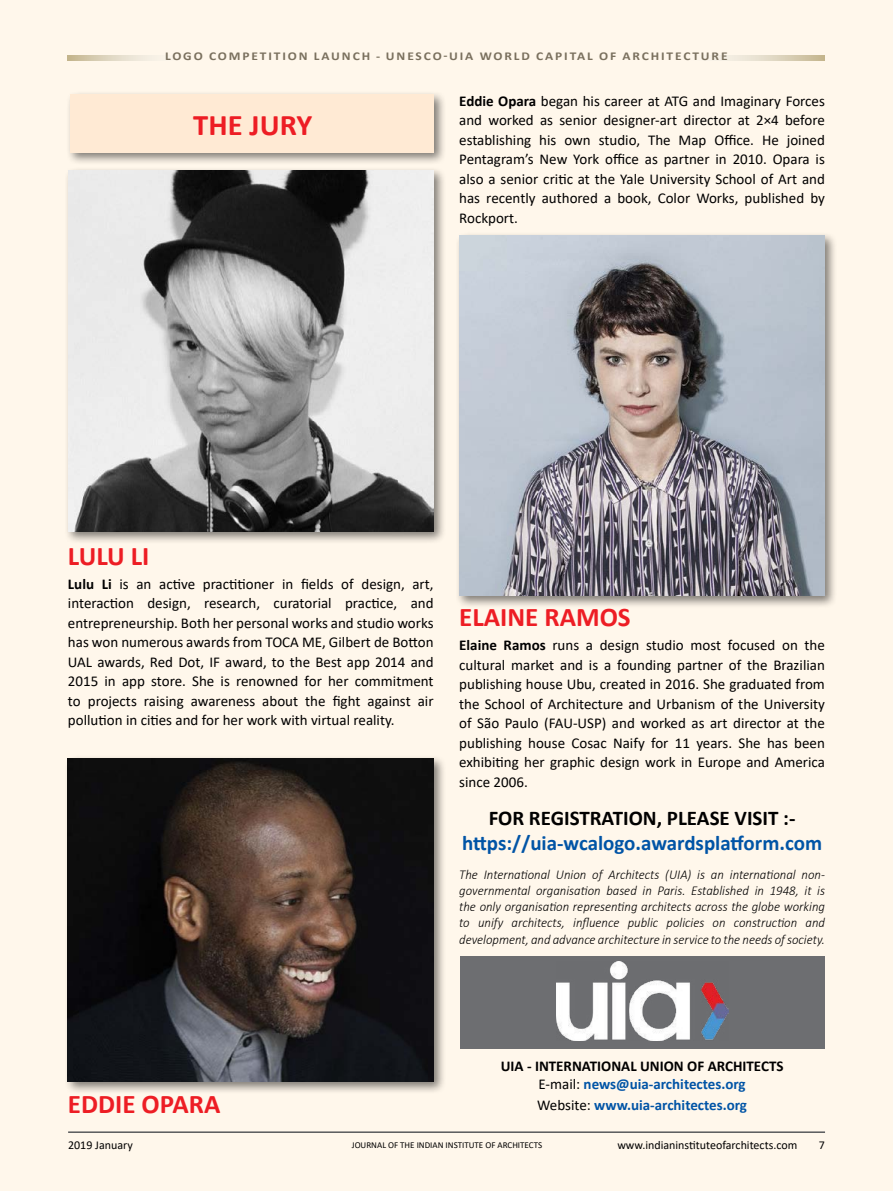
<style>
.page{position:relative;width:893px;height:1191px;background:#fff7eb}
.page>*{position:absolute;margin:0;border:0;box-sizing:border-box;transform-origin:0 0}
.t1{font:700 30px "Calibri";color:#ed1d24}
.t2{font:700 27px "Calibri";color:#ed1d24}
.t3{font:700 21px "Calibri";color:#0054a6}
.t4{font:700 21px "Calibri";color:#000}
.t5{font:15px/19.5px "Calibri";color:#000;text-align:justify}
.t6{font:700 15px/18px "Calibri";color:#000;text-align:center}
.t7{font:700 15px "Calibri";color:#0054a6}
.t8{font:italic 300 13.5px/16.2px "Calibri";color:#000;text-align:justify;scale:.95 1}
.t9{font:700 12px "Calibri";letter-spacing:.14em;color:#7a705e;scale:1.12 1}
.t10{font:12px "Calibri";color:#000}
.t11{font:9px "Calibri";color:#000}
.s1{font-weight:700}
.s2{font-weight:400}
.s3{color:#0054a6}
.s4{font-weight:400;color:#000}
</style>
<div class="page">
<hr style="left:68px;top:1131px;width:757px;height:2px;background:#58595b">
<svg style="left:68px;top:55px;width:82px;height:5px"></svg>
<svg style="left:726px;top:55px;width:99px;height:5px"></svg>
<div style="left:65px;top:90px;width:381px;height:75px;background:#000;opacity:.5"></div>
<div style="left:70px;top:95px;width:364px;height:58px;background:#ffead4"></div>
<div style="left:64px;top:166px;width:382px;height:378px;background:#000;opacity:.5"></div>
<img style="left:68px;top:170px;width:366px;height:361px">
<div style="left:63px;top:754px;width:383px;height:340px;background:#000;opacity:.5"></div>
<img style="left:68px;top:758px;width:366px;height:323px">
<div style="left:455px;top:231px;width:382px;height:377px;background:#000;opacity:.5"></div>
<img style="left:459px;top:235px;width:366px;height:360px">
<div style="left:460px;top:956px;width:364px;height:93px;background:#6d6e71"></div>
<img style="left:556px;top:962px;width:172px;height:78px">
<p class="t9" style="left:165px;top:48px;width:504px">LOGO COMPETITION LAUNCH - UNESCO-UIA WORLD CAPITAL OF ARCHITECTURE</p>
<h1 class="t1" style="left:193px;top:104px;width:120px">THE JURY</h1>
<p class="t5" style="left:459px;top:91px;width:367px"><span class="s1">Eddie Opara</span> began his career at ATG and Imaginary Forces and worked as senior designer-art director at 2×4 before establishing his own studio, The Map Office. He joined Pentagram’s New York office as partner in 2010. Opara is also a senior critic at the Yale University School of Art and has recently authored a book, Color Works, published by Rockport.</p>
<h2 class="t2" style="left:68px;top:537px;width:83px">LULU LI</h2>
<p class="t5" style="left:68px;top:574px;width:367px"><span class="s1">Lulu Li</span> is an active practitioner in fields of design, art, interaction design, research, curatorial practice, and entrepreneurship. Both her personal works and studio works has won numerous awards from TOCA ME, Gilbert de Botton UAL awards, Red Dot, IF award, to the Best app 2014 and 2015 in app store. She is renowned for her commitment to projects raising awareness about the fight against air pollution in cities and for her work with virtual reality.</p>
<h2 class="t2" style="left:459px;top:598px;width:173px">ELAINE RAMOS</h2>
<p class="t5" style="left:459px;top:635px;width:367px"><span class="s1">Elaine Ramos</span> runs a design studio most focused on the cultural market and is a founding partner of the Brazilian publishing house Ubu, created in 2016. She graduated from the School of Architecture and Urbanism of the University of São Paulo (FAU-USP) and worked as art director at the publishing house Cosac Naify for 11 years. She has been exhibiting her graphic design work in Europe and America since 2006.</p>
<h3 class="t4" style="left:489px;top:802px;width:308px">FOR REGISTRATION, PLEASE VISIT :-</h3>
<h3 class="t3" style="left:462px;top:828px;width:361px">https://uia-wcalogo.awardsplatform.com</h3>
<p class="t8" style="left:459px;top:866px;width:387px">The International Union of Architects (UIA) is an international non&shy;governmental organisation based in Paris. Established in 1948, it is the only organisation representing architects across the globe working to unify architects, influence public policies on construction and development, and advance architecture in service to the needs of society.</p>
<h2 class="t2" style="left:68px;top:1085px;width:154px">EDDIE OPARA</h2>
<p class="t6" style="left:501px;top:1057px;width:284px">UIA - INTERNATIONAL UNION OF ARCHITECTS<br><span class="s2">E-mail:</span> <span class="s3">news@uia-architectes.org</span></p>
<p class="t7" style="left:537px;top:1094px;width:211px"><span class="s4">Website:</span> www.uia-architectes.org</p>
<p class="t10" style="left:68px;top:1136px;width:66px">2019 January</p>
<p class="t11" style="left:352px;top:1139px;width:192px">JOURNAL OF THE INDIAN INSTITUTE OF ARCHITECTS</p>
<p class="t10" style="left:617px;top:1136px;width:181px">www.indianinstituteofarchitects.com</p>
<p class="t10" style="left:819px;top:1136px;width:8px">7</p>
</div>
